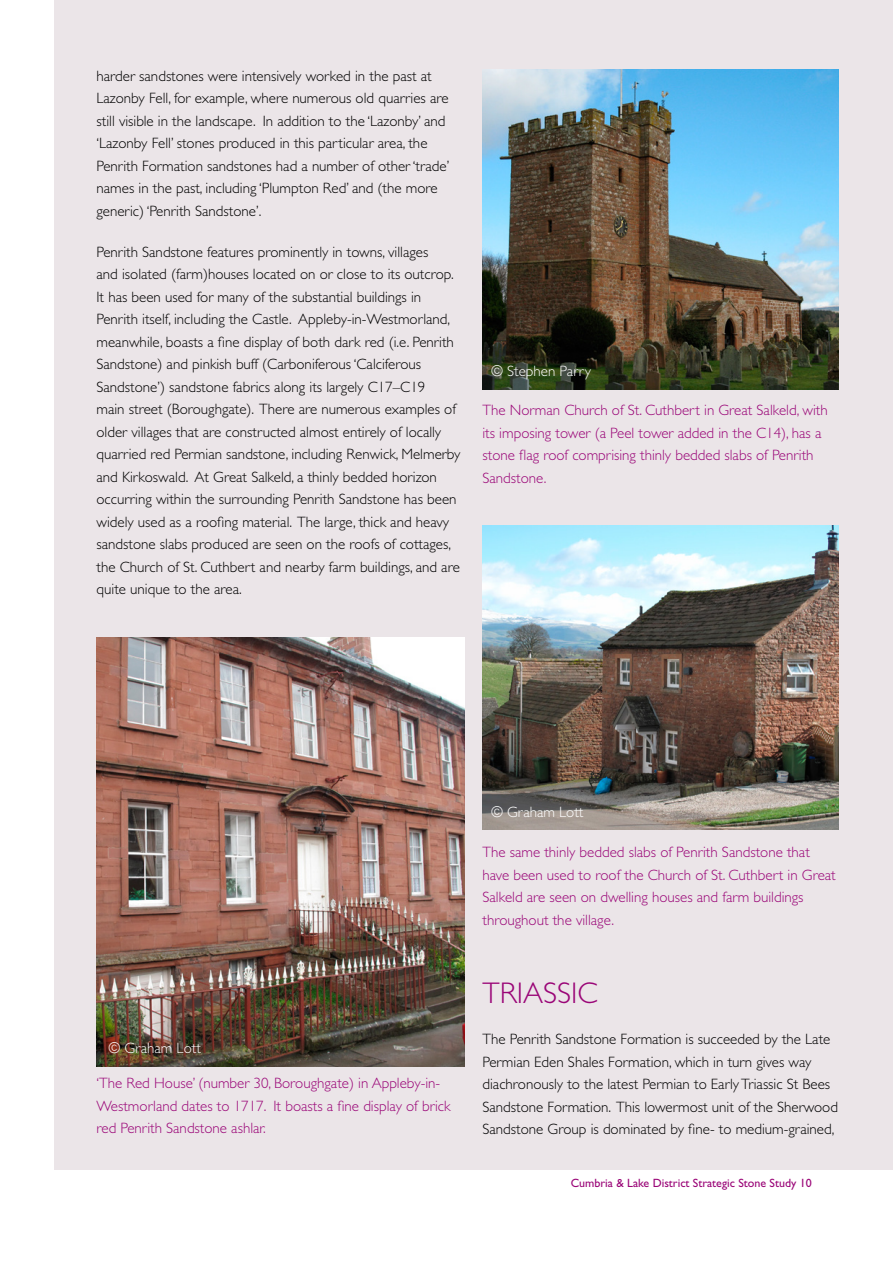
<style>
.page{position:relative;width:893px;height:1263px;background:#fff}
.page>*{position:absolute;margin:0;border:0;box-sizing:border-box;transform-origin:0 0}
.t1{font:300 30px "Gill Sans";color:#9a0577}
.t2{font:300 15px/22.5px "Gill Sans";color:#000}
.t3{font:300 15px/22.5px "Gill Sans";color:#9a0577}
.t4{font:300 15px "Gill Sans";color:#fff}
.t5{font:12px "Gill Sans";color:#9a0577}
</style>
<div class="page">
<div style="left:54px;top:0;width:839px;height:1169px;background:#ebe5e8"></div>
<img style="left:97px;top:638px;width:367px;height:428px">
<img style="left:482px;top:69px;width:357px;height:320px">
<img style="left:482px;top:525px;width:357px;height:305px">
<p class="t2" style="left:97px;top:65px;width:354px">harder sandstones were intensively worked in the past at Lazonby Fell, for example, where numerous old quarries are still visible in the landscape. In addition to the ‘Lazonby’ and ‘Lazonby Fell’ stones produced in this particular area, the Penrith Formation sandstones had a number of other ‘trade’ names in the past, including ‘Plumpton Red’ and (the more generic) ‘Penrith Sandstone’.</p>
<p class="t2" style="left:97px;top:240px;width:366px">Penrith Sandstone features prominently in towns, villages<br>and isolated (farm)houses located on or close to its outcrop.<br>It has been used for many of the substantial buildings in Penrith itself, including the Castle. Appleby-in-Westmorland, meanwhile, boasts a fine display of both dark red (i.e. Penrith Sandstone) and pinkish buff (Carboniferous ‘Calciferous Sandstone’) sandstone fabrics along its largely C17–C19<br>main street (Boroughgate). There are numerous examples of older villages that are constructed almost entirely of locally quarried red Permian sandstone, including Renwick, Melmerby and Kirkoswald. At Great Salkeld, a thinly bedded horizon occurring within the surrounding Penrith Sandstone has been widely used as a roofing material. The large, thick and heavy sandstone slabs produced are seen on the roofs of cottages, the Church of St. Cuthbert and nearby farm buildings, and are quite unique to the area.</p>
<p class="t4" style="left:491px;top:362px;width:102px">© Stephen Parry</p>
<p class="t3" style="left:482px;top:399px;width:347px">The Norman Church of St. Cuthbert in Great Salkeld, with its imposing tower (a Peel tower added in the C14), has a stone flag roof comprising thinly bedded slabs of Penrith Sandstone.</p>
<p class="t4" style="left:108px;top:1040px;width:94px">© Graham Lott</p>
<p class="t3" style="left:97px;top:1072px;width:356px">‘The Red House’ (number 30, Boroughgate) in Appleby-in-<br>Westmorland dates to 1717. It boasts a fine display of brick red Penrith Sandstone ashlar.</p>
<p class="t4" style="left:491px;top:803px;width:94px">© Graham Lott</p>
<p class="t3" style="left:482px;top:841px;width:355px">The same thinly bedded slabs of Penrith Sandstone that have been used to roof the Church of St. Cuthbert in Great Salkeld are seen on dwelling houses and farm buildings throughout the village.</p>
<h1 class="t1" style="left:482px;top:976px;width:117px">TRIASSIC</h1>
<p class="t2" style="left:482px;top:1028px;width:357px">The Penrith Sandstone Formation is succeeded by the Late Permian Eden Shales Formation, which in turn gives way diachronously to the latest Permian to Early Triassic St Bees Sandstone Formation. This lowermost unit of the Sherwood Sandstone Group is dominated by fine- to medium-grained,</p>
<p class="t5" style="left:571px;top:1176px;width:242px">Cumbria &amp; Lake District Strategic Stone Study 10</p>
</div>
